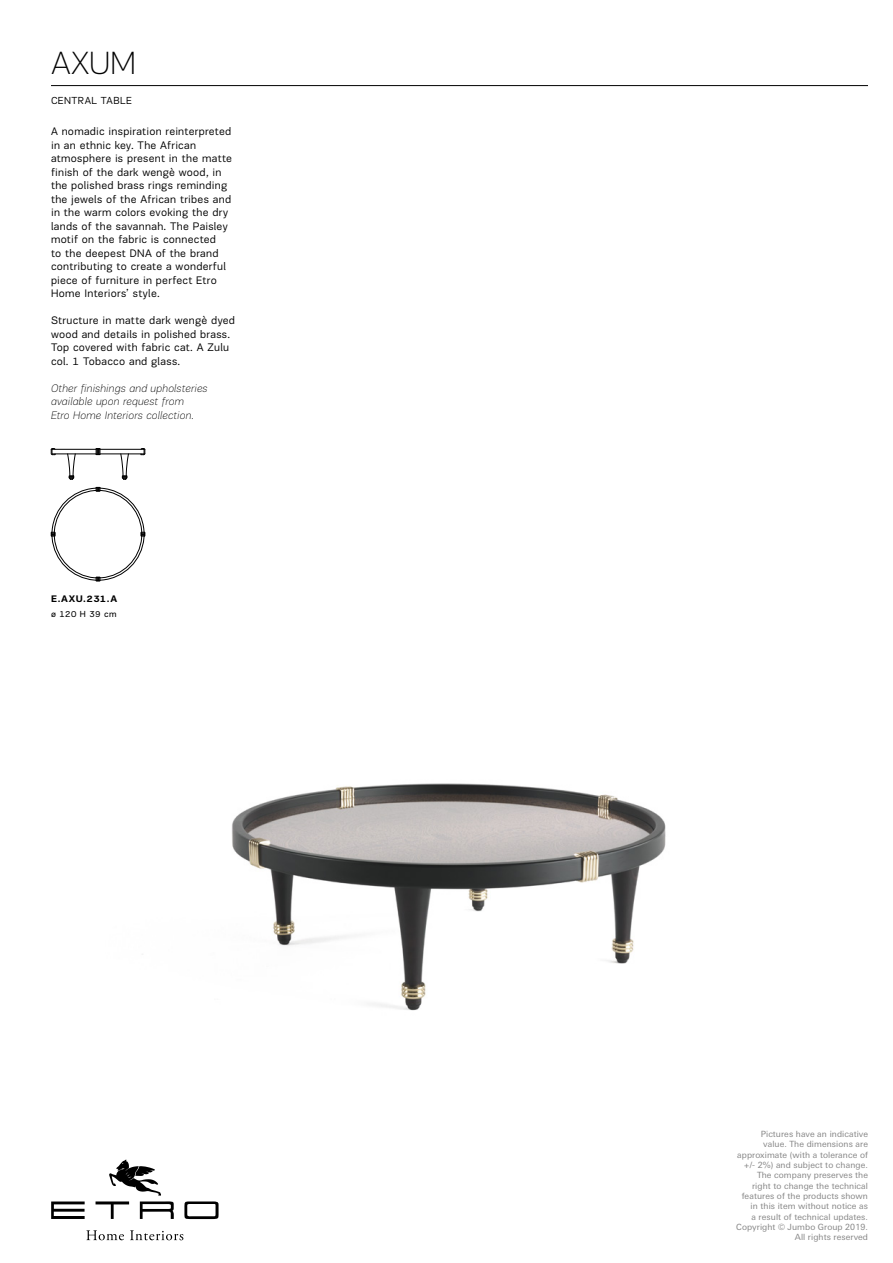
<style>
.page{position:relative;width:893px;height:1263px;background:#fff}
.page>*{position:absolute;margin:0;border:0;box-sizing:border-box;transform-origin:0 0}
.t1{font:100 33px "Encore Sans Pro PF";color:#000}
.t2{font:11.25px/13.5px "Encore Sans Pro PF";letter-spacing:.025em;color:#000}
.t3{font:italic 100 11.25px/13.5px "Encore Sans Pro PF";letter-spacing:.015em;color:#000}
.t4{font:10.5px "Encore Sans Pro PF";letter-spacing:.045em;color:#000}
.t5{font:700 9.75px "Encore Sans Pro PF";letter-spacing:.04em;color:#000}
.t6{font:9px "Encore Sans Pro PF";letter-spacing:.04em;color:#000}
.t7{font:8.55px/10.4px "Linotype Univers Basic";letter-spacing:.01em;color:#868686;text-align:right}
</style>
<div class="page">
<img style="left:142px;top:783px;width:524px;height:228px">
<hr style="left:51px;top:85px;width:817px;height:1px;background:#000">
<hr style="left:52px;top:454px;width:44px;height:1px;background:#000">
<hr style="left:52px;top:449px;width:44px;height:1px;background:#000">
<svg style="left:51px;top:448px;width:5px;height:7px"></svg>
<svg style="left:51px;top:487px;width:94px;height:94px"></svg>
<svg style="left:67px;top:453px;width:9px;height:27px"></svg>
<svg style="left:96px;top:448px;width:50px;height:32px"></svg>
<svg style="left:109px;top:1159px;width:52px;height:36px"></svg>
<svg style="left:96px;top:1201px;width:33px;height:18px"></svg>
<svg style="left:140px;top:1201px;width:34px;height:18px"></svg>
<svg style="left:51px;top:1201px;width:34px;height:18px"></svg>
<svg style="left:184px;top:1201px;width:35px;height:18px"></svg>
<svg style="left:86px;top:1230px;width:38px;height:10px"></svg>
<svg style="left:130px;top:1230px;width:53px;height:10px"></svg>
<h1 class="t1" style="left:51px;top:44px;width:86px">AXUM</h1>
<p class="t4" style="left:51px;top:95px;width:82px">CENTRAL TABLE</p>
<p class="t2" style="left:51px;top:125px;width:183px">A nomadic inspiration reinterpreted in an ethnic key. The African atmosphere is present in the matte finish of the dark wengè wood, in the polished brass rings reminding the jewels of the African tribes and in the warm colors evoking the dry lands of the savannah. The Paisley motif on the fabric is connected<br>to the deepest DNA of the brand contributing to create a wonderful piece of furniture in perfect Etro<br>Home Interiors’ style.</p>
<p class="t2" style="left:51px;top:314px;width:185px">Structure in matte dark wengè dyed wood and details in polished brass.<br>Top covered with fabric cat. A Zulu col. 1 Tobacco and glass.</p>
<p class="t3" style="left:51px;top:381px;width:158px">Other finishings and upholsteries available upon request from<br>Etro Home Interiors collection.</p>
<p class="t5" style="left:51px;top:592px;width:68px">E.AXU.231.A</p>
<p class="t6" style="left:51px;top:608px;width:67px">ø 120 H 39 cm</p>
<p class="t7" style="left:736px;top:1129px;width:133px">Pictures have an indicative value. The dimensions are approximate (with a tolerance of +/- 2%) and subject to change.<br>The company preserves the right to change the technical features of the products shown in this item without notice as<br>a result of technical updates.<br>Copyright © Jumbo Group 2019.<br>All rights reserved</p>
</div>
